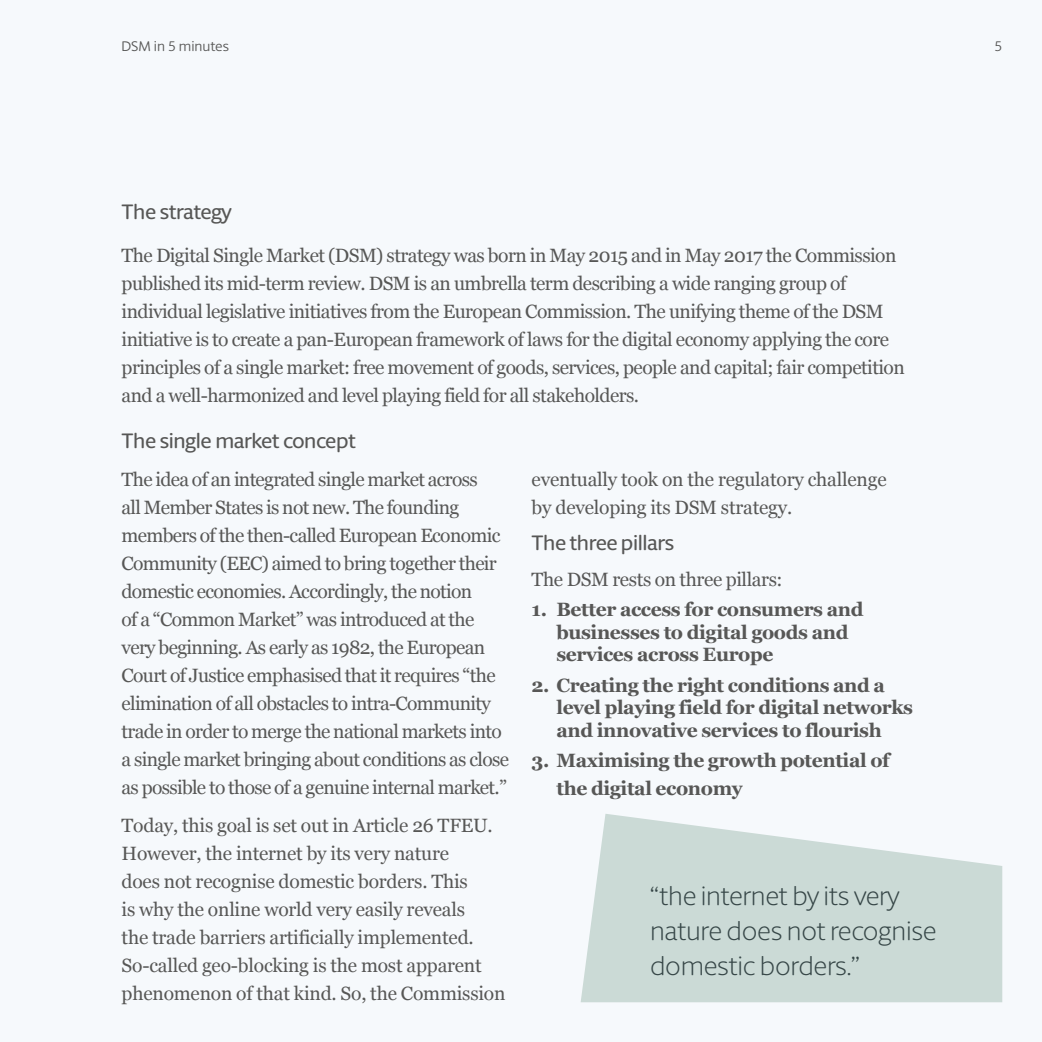
<style>
.page{position:relative;width:1042px;height:1042px;background:#f6f9fc}
.page>*{position:absolute;margin:0;border:0;box-sizing:border-box;transform-origin:0 0}
.t1{font:300 26.25px/35px "Berlingske Sans Round";letter-spacing:-.01em;color:#364647}
.t2{font:500 21px "Berlingske Sans Round";letter-spacing:-.02em;color:#575756}
.t3{font:19.25px/28px "Georgia";letter-spacing:-.03em;color:#575756}
.t4{font:19.25px/28px "Georgia";letter-spacing:-.01em;color:#575756}
.t5{font:700 19.25px/22.8px "Georgia";letter-spacing:-.02em;color:#575756}
.t6{font:14px "Berlingske Sans Round";color:#575756}
</style>
<div class="page">
<svg style="left:581px;top:814px;width:421px;height:188px;fill:#cbdad6"></svg>
<p class="t6" style="left:122px;top:37px;width:109px">DSM in 5 minutes</p>
<p class="t6" style="left:994px;top:37px;width:9px">5</p>
<p class="t2" style="left:122px;top:197px;width:112px">The strategy</p>
<p class="t3" style="left:122px;top:240px;width:784px">The Digital Single Market (DSM) strategy was born in May 2015 and in May 2017 the Commission published its mid-term review. DSM is an umbrella term describing a wide ranging group of individual legislative initiatives from the European Commission. The unifying theme of the DSM initiative is to create a pan-European framework of laws for the digital economy applying the core principles of a single market: free movement of goods, services, people and capital; fair competition and a well-harmonized and level playing field for all stakeholders.</p>
<p class="t2" style="left:122px;top:426px;width:236px">The single market concept</p>
<p class="t3" style="left:122px;top:464px;width:389px">The idea of an integrated single market across<br>all Member States is not new. The founding members of the then-called European Economic Community (EEC) aimed to bring together their domestic economies. Accordingly, the notion<br>of a “Common Market” was introduced at the very beginning. As early as 1982, the European Court of Justice emphasised that it requires “the elimination of all obstacles to intra-Community trade in order to merge the national markets into a single market bringing about conditions as close as possible to those of a genuine internal market.”</p>
<p class="t4" style="left:122px;top:810px;width:385px">Today, this goal is set out in Article 26 TFEU.<br>However, the internet by its very nature<br>does not recognise domestic borders. This<br>is why the online world very easily reveals<br>the trade barriers artificially implemented.<br>So-called geo-blocking is the most apparent phenomenon of that kind. So, the Commission</p>
<p class="t4" style="left:532px;top:465px;width:356px">eventually took on the regulatory challenge by developing its DSM strategy.</p>
<p class="t2" style="left:532px;top:528px;width:144px">The three pillars</p>
<p class="t3" style="left:532px;top:564px;width:252px">The DSM rests on three pillars:</p>
<p class="t5" style="left:556px;top:597px;width:309px;text-indent:-25px">1. Better access for consumers and businesses to digital goods and services across Europe</p>
<p class="t5" style="left:556px;top:672px;width:358px;text-indent:-25px">2. Creating the right conditions and a level playing field for digital networks and innovative services to flourish</p>
<p class="t5" style="left:556px;top:745px;width:335px;line-height:28px;text-indent:-25px">3. Maximising the growth potential of the digital economy</p>
<h1 class="t1" style="left:650px;top:877px;width:288px">“the internet by its very nature does not recognise domestic borders.”</h1>
</div>
